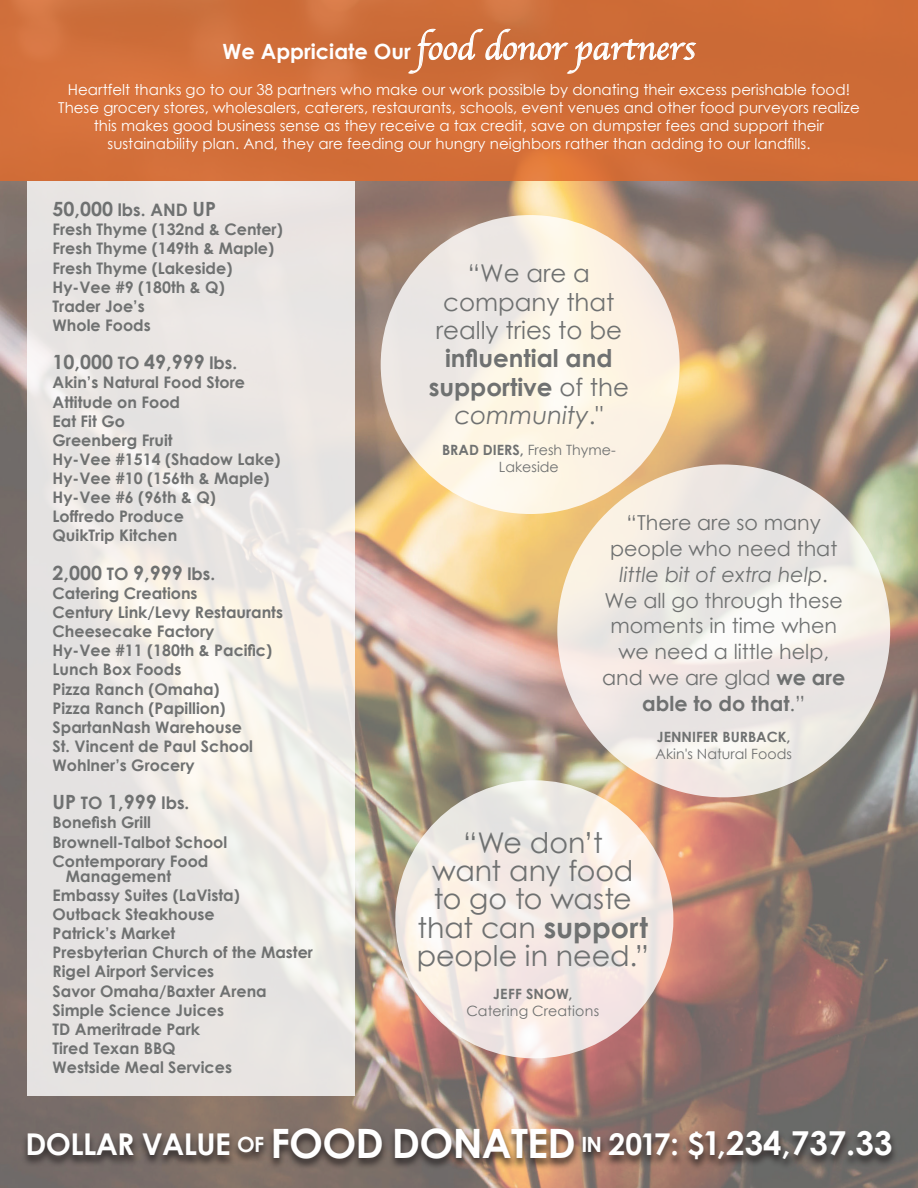
<style>
.page{position:relative;width:918px;height:1188px;background:#fff}
.page>*{position:absolute;margin:0;border:0;box-sizing:border-box;transform-origin:0 0}
.t1{font:34.5px "Apple Chancery";color:#fff}
.t2{font:700 30px "Century Gothic";letter-spacing:-.02em;color:#fff}
.t3{font:28.5px/28.3px "Century Gothic";letter-spacing:-.005em;color:#6f7171;text-align:center}
.t4{font:700 24.45px/28.3px "Century Gothic";color:#6f7171;text-align:center}
.t5{font:24.45px/28.3px "Century Gothic";color:#6f7171;text-align:center}
.t6{font:20.7px/25.8px "Century Gothic";color:#6f7171;text-align:center}
.t7{font:700 19.65px "Century Gothic";color:#6f7171}
.t8{font:700 15.9px/19.2px "Century Gothic";color:#6f7171}
.t9{font:15px/18px "Century Gothic";color:#fff;text-align:center}
.t10{font:14.25px/17px "Century Gothic";color:#6f7171;text-align:center}
.t11{font:700 14.25px "Century Gothic";color:#6f7171}
.s1{font-family:"Century Gothic";font-weight:700;font-size:21px}
.s2{font-size:17.1px}
.s3{font-weight:400}
.s4{font-weight:400;font-style:italic}
.s5{font-weight:700}
.s6{font-style:italic}
.s7{font-size:21px}
.s8{font-size:40.5px}
.s9{font-size:33px}
</style>
<div class="page">
<img style="left:0;top:181px;width:918px;height:1007px">
<svg style="left:27px;top:181px;width:327px;height:915px;background:#eae7e4"></svg>
<div style="left:0;top:0;width:918px;height:181px;background:#d16e38"></div>
<svg style="left:408px;top:29px;width:289px;height:45px"></svg>
<div style="left:21px;top:1126px;width:877px;height:46px;background:#231f20;opacity:.75"></div>
<div style="left:381px;top:215px;width:299px;height:299px;background:linear-gradient(to right,#eeeae6,#fff5e4);border-radius:50%"></div>
<svg style="left:557px;top:465px;width:333px;height:332px;background:#eeeae5"></svg>
<svg style="left:395px;top:780px;width:278px;height:278px;background:#f3eae5"></svg>
<h1 class="t1" style="left:223px;top:21px;width:474px"><span class="s1">We Appriciate Our</span> food donor partners</h1>
<p class="t9" style="left:58px;top:80px;width:803px">Heartfelt thanks go to our 38 partners who make our work possible by donating their excess perishable food!<br>These grocery stores, wholesalers, caterers, restaurants, schools, event venues and other food purveyors realize this makes good business sense as they receive a tax credit, save on dumpster fees and support their sustainability plan. And, they are feeding our hungry neighbors rather than adding to our landfills.</p>
<p class="t7" style="left:53px;top:194px;width:165px">50,000 <span class="s2">lbs. AND</span> UP</p>
<p class="t8" style="left:53px;top:219px;width:232px">Fresh Thyme (132nd &amp; Center)<br>Fresh Thyme (149th &amp; Maple)<br>Fresh Thyme (Lakeside)<br>Hy-Vee #9 (180th &amp; Q)<br>Trader Joe’s<br>Whole Foods</p>
<p class="t7" style="left:53px;top:347px;width:186px">10,000 <span class="s2">TO</span> 49,999 <span class="s2">lbs.</span></p>
<p class="t8" style="left:53px;top:372px;width:230px">Akin’s Natural Food Store<br>Attitude on Food<br>Eat Fit Go<br>Greenberg Fruit<br>Hy-Vee #1514 (Shadow Lake)<br>Hy-Vee #10 (156th &amp; Maple)<br>Hy-Vee #6 (96th &amp; Q)<br>Loffredo Produce<br>QuikTrip Kitchen</p>
<p class="t7" style="left:53px;top:558px;width:164px">2,000 <span class="s2">TO</span> 9,999 <span class="s2">lbs.</span></p>
<p class="t8" style="left:53px;top:583px;width:232px">Catering Creations<br>Century Link/Levy Restaurants<br>Cheesecake Factory<br>Hy-Vee #11 (180th &amp; Pacific)<br>Lunch Box Foods<br>Pizza Ranch (Omaha)<br>Pizza Ranch (Papillion)<br>SpartanNash Warehouse<br>St. Vincent de Paul School<br>Wohlner’s Grocery</p>
<p class="t7" style="left:53px;top:787px;width:138px">UP <span class="s2">TO</span> 1,999 <span class="s2">lbs.</span></p>
<p class="t8" style="left:53px;top:812px;width:176px">Bonefish Grill<br>Brownell-Talbot School<br>Contemporary Food</p>
<p class="t8" style="left:53px;top:866px;width:262px;text-indent:13px">Management<br>Embassy Suites (LaVista)<br>Outback Steakhouse<br>Patrick’s Market<br>Presbyterian Church of the Master<br>Rigel Airport Services<br>Savor Omaha/Baxter Arena<br>Simple Science Juices<br>TD Ameritrade Park<br>Tired Texan BBQ<br>Westside Meal Services</p>
<h3 class="t5" style="left:436px;top:259px;width:188px">“We are a company that really tries to be</h3>
<h3 class="t4" style="left:429px;top:343px;width:202px">influential and supportive <span class="s3">of the </span><span class="s4">community</span><span class="s3">."</span></h3>
<p class="t10" style="left:442px;top:441px;width:175px"><span class="s5">BRAD DIERS,</span> Fresh Thyme-<br>Lakeside</p>
<h3 class="t6" style="left:602px;top:509px;width:245px">“There are so many people who need that <span class="s6">little bit of extra help</span>.<br>We all go through these moments in time when we need a little help, and we are glad <span class="s5">we are able to do that</span>.”</h3>
<p class="t11" style="left:657px;top:726px;width:135px">JENNIFER BURBACK,</p>
<p class="t10" style="left:656px;top:745px;width:138px">Akin's Natural Foods</p>
<h3 class="t3" style="left:417px;top:828px;width:234px">“We don’t<br>want any food to go to waste that can <span class="s5">support </span>people in need.”</h3>
<p class="t11" style="left:493px;top:983px;width:81px">JEFF SNOW,</p>
<p class="t10" style="left:467px;top:1003px;width:134px">Catering Creations</p>
<h2 class="t2" style="left:25px;top:1121px;width:869px">DOLLAR VALUE <span class="s7">OF</span> <span class="s8">FOOD DONATED</span> <span class="s7">IN</span> 2017: $<span class="s9">1,234,737.33</span></h2>
</div>
